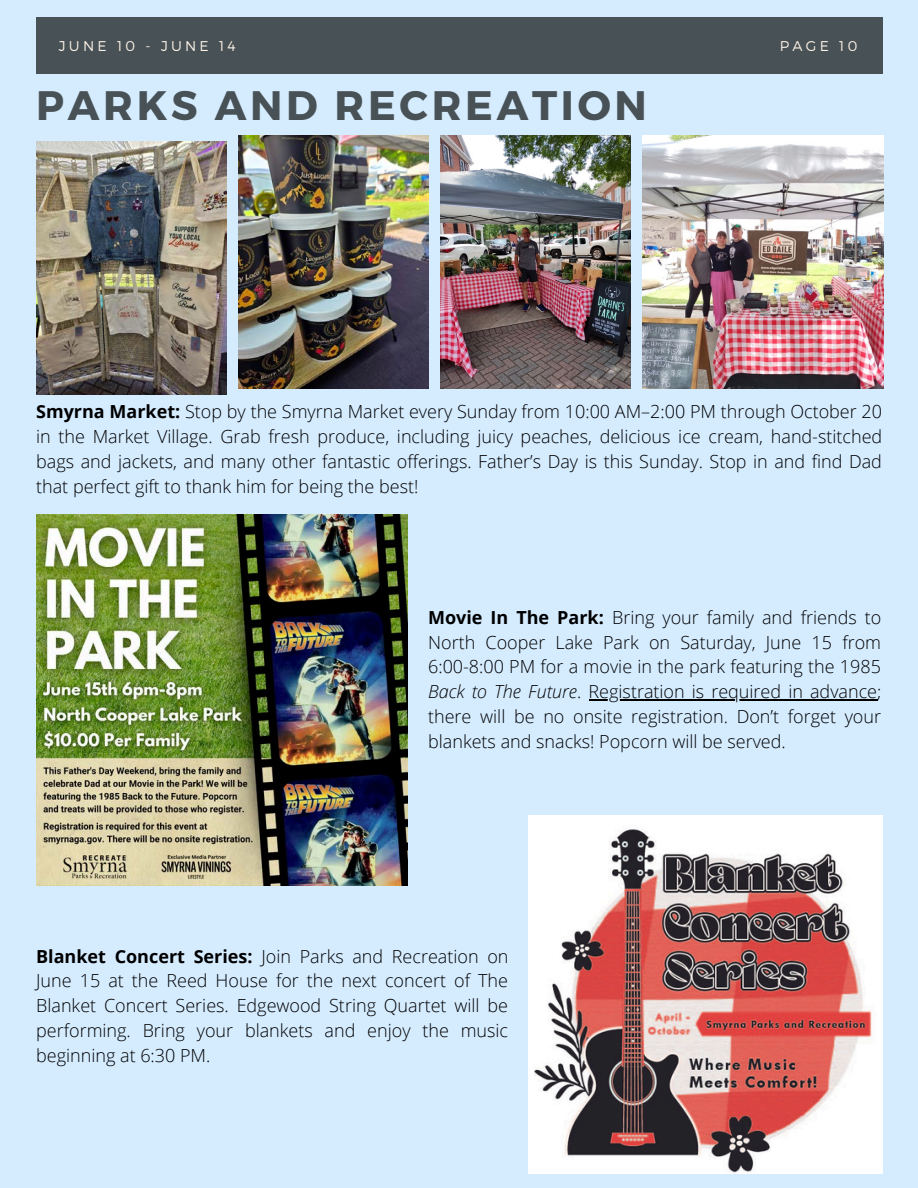
<style>
.page{position:relative;width:918px;height:1188px;background:#d5ecff}
.page>*{position:absolute;margin:0;border:0;box-sizing:border-box;transform-origin:0 0}
.t1{font:700 41.1px "Montserrat";letter-spacing:.09em;color:#485155}
.t2{font:300 18px/24.8px "Open Sans";color:#000;text-align:justify}
.t3{font:300 14.1px "Montserrat";letter-spacing:.23em;color:#fcf2e6}
.s1{font-weight:700}
.s2{font-style:italic}
</style>
<div class="page">
<div style="left:36px;top:17px;width:847px;height:56px;background:#485155"></div>
<img style="left:529px;top:816px;width:353px;height:358px">
<img style="left:36px;top:514px;width:371px;height:372px">
<img style="left:36px;top:141px;width:190px;height:253px">
<img style="left:238px;top:136px;width:191px;height:253px">
<img style="left:441px;top:136px;width:190px;height:253px">
<img style="left:643px;top:136px;width:240px;height:253px">
<hr style="left:589px;top:699px;width:289px;height:1px;background:#000">
<p class="t3" style="left:59px;top:36px;width:178px">JUNE 10 - JUNE 14</p>
<p class="t3" style="left:780px;top:36px;width:79px">PAGE 10</p>
<p class="t1" style="left:36px;top:79px;width:612px">PARKS AND RECREATION</p>
<p class="t2" style="left:36px;top:399px;width:848px"><span class="s1">Smyrna Market:</span> Stop by the Smyrna Market every Sunday from 10:00 AM–2:00 PM through October 20 in the Market Village. Grab fresh produce, including juicy peaches, delicious ice cream, hand-stitched bags and jackets, and many other fantastic offerings. Father’s Day is this Sunday. Stop in and find Dad that perfect gift to thank him for being the best!</p>
<h2 class="t2" style="left:428px;top:605px;width:455px"><span class="s1">Movie In The Park:</span> Bring your family and friends to North Cooper Lake Park on Saturday, June 15 from 6:00-8:00 PM for a movie in the park featuring the 1985<br><span class="s2">Back to The Future</span>. Registration is required in advance; there will be no onsite registration. Don’t forget your blankets and snacks! Popcorn will be served.</h2>
<h2 class="t2" style="left:36px;top:943px;width:474px"><span class="s1">Blanket Concert Series:</span> Join Parks and Recreation on June 15 at the Reed House for the next concert of The Blanket Concert Series. Edgewood String Quartet will be performing. Bring your blankets and enjoy the music beginning at 6:30 PM.</h2>
</div>
